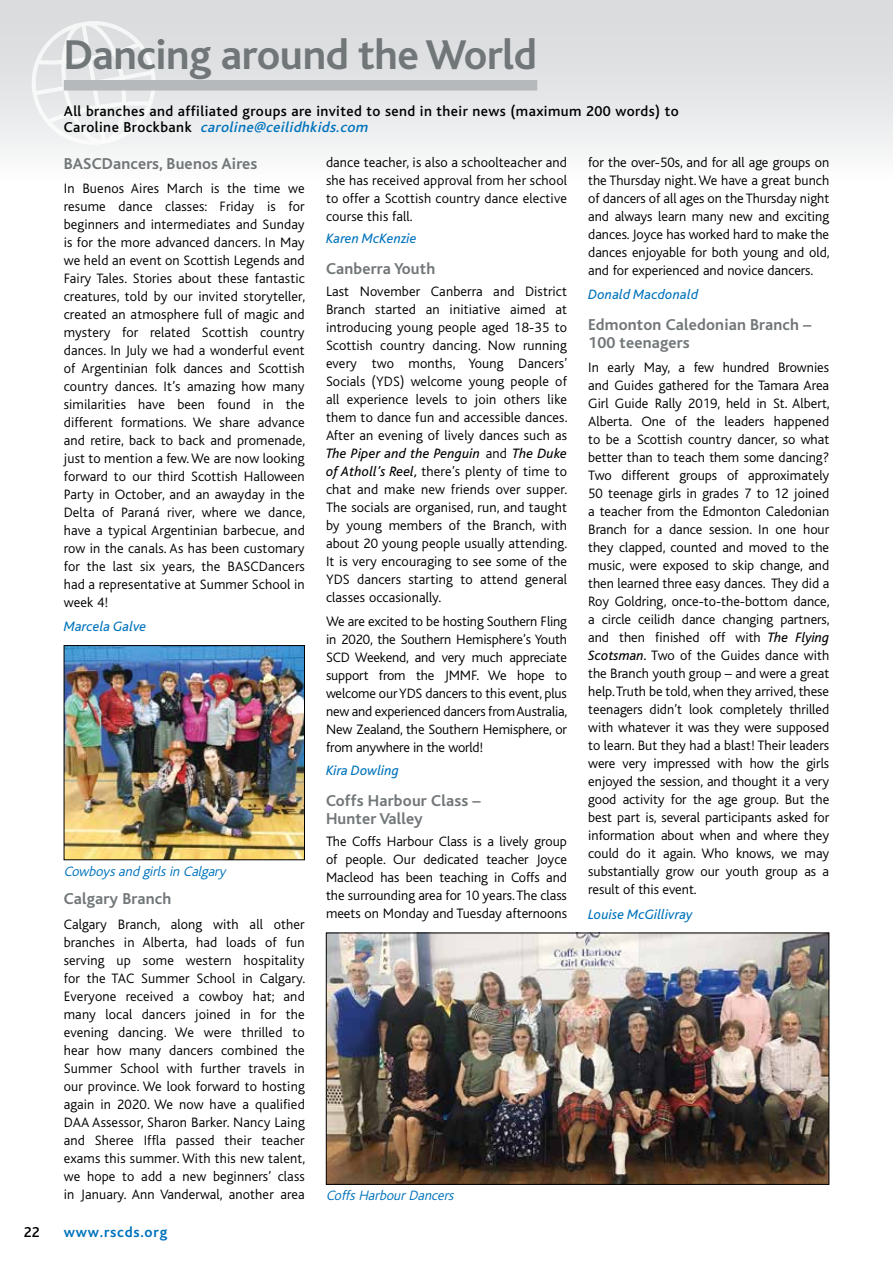
<style>
.page{position:relative;width:893px;height:1263px;background:#fff}
.page>*{position:absolute;margin:0;border:0;box-sizing:border-box;transform-origin:0 0}
.t1{font:700 43.5px "Bliss";letter-spacing:-.01em;color:#717678}
.t2{font:700 16.5px/18px "Bliss";letter-spacing:.01em;color:#717678}
.t3{font:500 15px/16.5px "Bliss";letter-spacing:.03em;color:#000}
.t4{font:700 15px "Bliss";letter-spacing:.05em;color:#0073bc}
.t5{font:300 14.25px/18px "Bliss";color:#000;text-align:justify}
.t6{font:italic 14.25px "Bliss";letter-spacing:.01em;color:#0073bc}
.t7{font:italic 300 14.25px "Bliss";color:#0073bc}
.s1{font-style:italic;color:#0073bc}
.s2{font-weight:400;font-style:italic}
</style>
<div class="page">
<div style="left:0;top:0;width:893px;height:179px;background:linear-gradient(to bottom,#d4d6d9,#f8f9f9)"></div>
<svg style="left:23px;top:19px;width:141px;height:128px"></svg>
<div style="left:64px;top:80px;width:473px;height:11px;background:#b6b9bc"></div>
<img style="left:66px;top:647px;width:237px;height:211px">
<div style="left:64px;top:645px;width:241px;height:215px;border:1px solid #000"></div>
<img style="left:328px;top:935px;width:499px;height:247px">
<h1 class="t1" style="left:64px;top:32px;width:475px">Dancing around the World</h1>
<p class="t3" style="left:64px;top:103px;width:616px">All branches and affiliated groups are invited to send in their news (maximum 200 words) to<br>C a r o l i n e B r o c k b a n k <span class="s1">caroline@ceilidhkids.com</span></p>
<p class="t2" style="left:64px;top:154px;width:195px">BASCDancers, Buenos Aires</p>
<p class="t5" style="left:64px;top:179px;width:243px">In Buenos Aires March is the time we resume dance classes: Friday is for beginners and intermediates and Sunday is for the more advanced dancers. In May we held an event on Scottish Legends and Fairy Tales. Stories about these fantastic creatures, told by our invited storyteller, created an atmosphere full of magic and mystery for related Scottish country dances. In July we had a wonderful event of Argentinian folk dances and Scottish country dances. It’s amazing how many similarities have been found in the different formations. We share advance and retire, back to back and promenade, just to mention a few. We are now looking forward to our third Scottish Halloween Party in October, and an awayday in the Delta of Paraná river, where we dance, have a typical Argentinian barbecue, and row in the canals. As has been customary for the last six years, the BASCDancers had a representative at Summer School in week 4!</p>
<p class="t6" style="left:64px;top:619px;width:84px">Marcela Galve</p>
<p class="t5" style="left:326px;top:153px;width:242px">dance teacher, is also a schoolteacher and she has received approval from her school to offer a Scottish country dance elective course this fall.</p>
<p class="t6" style="left:326px;top:231px;width:92px">Karen McKenzie</p>
<p class="t2" style="left:326px;top:260px;width:111px">Canberra Youth</p>
<p class="t5" style="left:326px;top:283px;width:243px">Last November Canberra and District Branch started an initiative aimed at introducing young people aged 18-35 to Scottish country dancing. Now running every two months, Young Dancers’ Socials (YDS) welcome young people of all experience levels to join others like them to dance fun and accessible dances.<br>After an evening of lively dances such as <span class="s2">The Piper and the Penguin</span> and <span class="s2">The Duke of Atholl’s Reel,</span> there’s plenty of time to chat and make new friends over supper.<br>The socials are organised, run, and taught by young members of the Branch, with about 20 young people usually attending.<br>It is very encouraging to see some of the YDS dancers starting to attend general classes occasionally.</p>
<p class="t5" style="left:326px;top:613px;width:243px">We are excited to be hosting Southern Fling in 2020, the Southern Hemisphere’s Youth SCD Weekend, and very much appreciate support from the JMMF. We hope to welcome our YDS dancers to this event, plus new and experienced dancers from Australia, New Zealand, the Southern Hemisphere, or from anywhere in the world!</p>
<p class="t6" style="left:326px;top:763px;width:74px">Kira Dowling</p>
<p class="t2" style="left:326px;top:791px;width:156px">Coffs Harbour Class –<br>Hunter Valley</p>
<p class="t5" style="left:326px;top:832px;width:242px">The Coffs Harbour Class is a lively group of people. Our dedicated teacher Joyce Macleod has been teaching in Coffs and the surrounding area for 10 years. The class meets on Monday and Tuesday afternoons</p>
<p class="t5" style="left:588px;top:153px;width:243px">for the over-50s, and for all age groups on the Thursday night. We have a great bunch of dancers of all ages on the Thursday night and always learn many new and exciting dances. Joyce has worked hard to make the dances enjoyable for both young and old, and for experienced and novice dancers.</p>
<p class="t6" style="left:588px;top:287px;width:112px">Donald Macdonald</p>
<p class="t2" style="left:588px;top:316px;width:225px">Edmonton Caledonian Branch –<br>100 teenagers</p>
<p class="t5" style="left:588px;top:359px;width:243px">In early May, a few hundred Brownies and Guides gathered for the Tamara Area Girl Guide Rally 2019, held in St. Albert, Alberta. One of the leaders happened to be a Scottish country dancer, so what better than to teach them some dancing?<br>Two different groups of approximately 50 teenage girls in grades 7 to 12 joined a teacher from the Edmonton Caledonian Branch for a dance session. In one hour they clapped, counted and moved to the music, were exposed to skip change, and then learned three easy dances. They did a Roy Goldring, once-to-the-bottom dance, a circle ceilidh dance changing partners, and then finished off with <span class="s2">The Flying Scotsman.</span> Two of the Guides dance with the Branch youth group – and were a great help. Truth be told, when they arrived, these teenagers didn’t look completely thrilled with whatever it was they were supposed to learn. But they had a blast! Their leaders were very impressed with how the girls enjoyed the session, and thought it a very good activity for the age group. But the best part is, several participants asked for information about when and where they could do it again. Who knows, we may substantially grow our youth group as a result of this event.</p>
<p class="t6" style="left:588px;top:907px;width:106px">Louise McGillivray</p>
<p class="t7" style="left:64px;top:864px;width:163px">Cowboysand girlsin Calgary</p>
<p class="t2" style="left:64px;top:890px;width:109px">Calgary Branch</p>
<p class="t5" style="left:64px;top:915px;width:243px">Calgary Branch, along with all other branches in Alberta, had loads of fun serving up some western hospitality for the TAC Summer School in Calgary.<br>Everyone received a cowboy hat; and many local dancers joined in for the evening dancing. We were thrilled to hear how many dancers combined the Summer School with further travels in our province. We look forward to hosting again in 2020. We now have a qualified DAA Assessor, Sharon Barker. Nancy Laing and Sheree Iffla passed their teacher exams this summer. With this new talent, we hope to add a new beginners’ class in January. Ann Vanderwal, another area</p>
<p class="t7" style="left:326px;top:1187px;width:132px">CoffsHarbourDancers</p>
<p class="t3" style="left:24px;top:1224px;width:17px">22</p>
<p class="t4" style="left:64px;top:1224px;width:105px">www.rscds.org</p>
</div>
